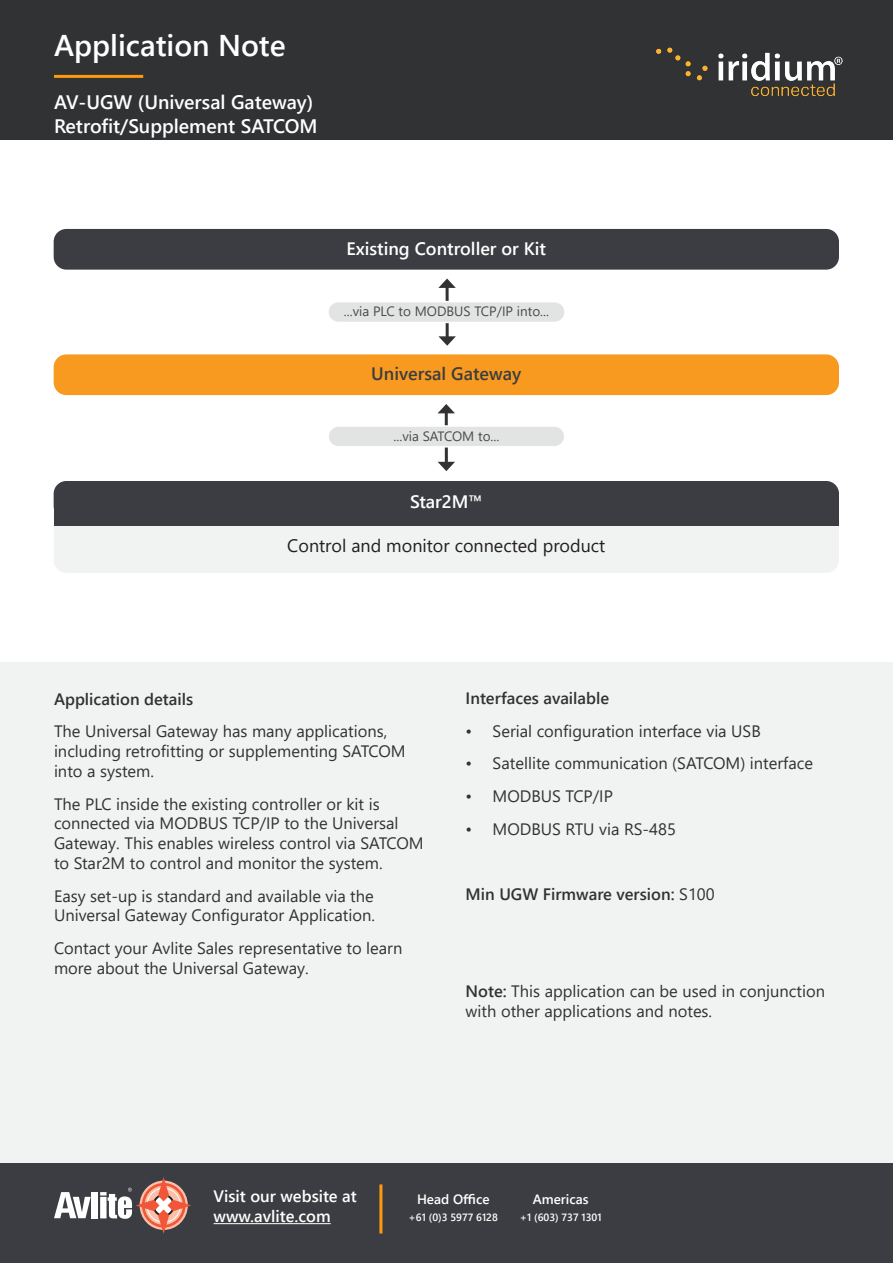
<style>
.page{position:relative;width:893px;height:1263px;background:#fff}
.page>*{position:absolute;margin:0;border:0;box-sizing:border-box;transform-origin:0 0}
.H1__White{font:600 30px "Segoe UI";color:#fff}
.H3__White{font:600 19.5px "Segoe UI";color:#fff}
.t1{font:18px "Segoe UI";color:#231f20}
.t2{font:600 18px "Segoe UI";color:#fff}
.t3{font:600 18px "Segoe UI";color:#3c3d42}
.Body__Black{font:16.5px/19.8px "Segoe UI";color:#303233}
.Body__Black-2{font:600 16.5px "Segoe UI";color:#303233}
.H3__White-2{font:600 16.5px/19.8px "Segoe UI";color:#fff}
.t4{font:13.5px "Segoe UI";color:#4a4a4a}
.t5{font:600 13.5px "Segoe UI";color:#fff}
.t6{font:600 10.5px "Segoe UI";color:#fff}
.s1{font-weight:400}
.s2{font-weight:600}
</style>
<div class="page">
<div style="left:0;top:0;width:893px;height:139px;background:#303233"></div>
<hr style="left:54px;top:75px;width:89px;height:3px;background:#ff9a0f">
<div style="left:0;top:1155px;width:893px;height:108px;background:#3c3d42"></div>
<img style="left:656px;top:47px;width:187px;height:50px">
<svg style="left:54px;top:1192px;width:37px;height:26px"></svg>
<div style="left:92px;top:1192px;width:6px;height:26px;background:#fff"></div>
<svg style="left:100px;top:1177px;width:91px;height:57px"></svg>
<hr style="left:214px;top:1223px;width:117px;height:1px;background:#fff">
<hr style="left:379px;top:1184px;width:3px;height:49px;background:#ff9a0f">
<div style="left:0;top:662px;width:893px;height:501px;background:#f1f2f2"></div>
<div style="left:54px;top:481px;width:785px;height:92px;background:#f1f2f2;border-radius:13px"></div>
<div style="left:54px;top:481px;width:785px;height:38px;background:#3c3d42;border-radius:13px"></div>
<div style="left:54px;top:492px;width:785px;height:33px;background:#3c3d42"></div>
<div style="left:54px;top:354px;width:785px;height:41px;background:#f79a1f;border-radius:13px"></div>
<hr style="left:445px;top:411px;width:3px;height:53px;background:#303233">
<svg style="left:438px;top:462px;width:17px;height:9px"></svg>
<svg style="left:438px;top:404px;width:17px;height:9px"></svg>
<div style="left:328px;top:426px;width:237px;height:21px;background:#e2e4e4;border-radius:10px"></div>
<div style="left:327px;top:425px;width:239px;height:23px;border:2px solid #fff;border-radius:10px"></div>
<hr style="left:446px;top:285px;width:3px;height:54px;background:#303233">
<svg style="left:438px;top:336px;width:18px;height:10px"></svg>
<svg style="left:438px;top:279px;width:18px;height:9px"></svg>
<div style="left:328px;top:302px;width:237px;height:20px;background:#e2e4e4;border-radius:10px"></div>
<div style="left:327px;top:301px;width:239px;height:22px;border:2px solid #fff;border-radius:10px"></div>
<div style="left:54px;top:229px;width:785px;height:41px;background:#3c3d42;border-radius:13px"></div>
<p class="H1__White" style="left:54px;top:17px;width:233px">Application Note</p>
<p class="H3__White" style="left:54px;top:84px;width:261px">AV-UGW (Universal Gateway)</p>
<p class="H3__White" style="left:54px;top:107px;width:265px">Retrofit/Supplement SATCOM</p>
<p class="t2" style="left:346px;top:231px;width:201px">Existing Controller or Kit</p>
<p class="t4" style="left:344px;top:299px;width:207px">...via PLC to MODBUS TCP/IP into...</p>
<p class="t3" style="left:371px;top:357px;width:152px">Universal Gateway</p>
<p class="t4" style="left:394px;top:423px;width:107px">...via SATCOM to...</p>
<p class="t2" style="left:410px;top:485px;width:74px">Star2M™</p>
<p class="t1" style="left:287px;top:529px;width:320px">Control and monitor connected product</p>
<p class="Body__Black-2" style="left:54px;top:683px;width:141px">Application details</p>
<p class="Body__Black" style="left:54px;top:720px;width:353px">The Universal Gateway has many applications, including retrofitting or supplementing SATCOM into a system.</p>
<p class="Body__Black" style="left:54px;top:792px;width:371px">The PLC inside the existing controller or kit is connected via MODBUS TCP/IP to the Universal Gateway. This enables wireless control via SATCOM to Star2M to control and monitor the system.</p>
<p class="Body__Black" style="left:54px;top:884px;width:322px">Easy set-up is standard and available via the<br>Universal Gateway Configurator Application.</p>
<p class="Body__Black" style="left:54px;top:937px;width:350px">Contact your Avlite Sales representative to learn more about the Universal Gateway.</p>
<p class="Body__Black-2" style="left:466px;top:683px;width:145px">Interfaces available</p>
<p class="Body__Black" style="left:466px;top:720px;width:297px">• Serial configuration interface via USB</p>
<p class="Body__Black" style="left:466px;top:752px;width:349px">• Satellite communication (SATCOM) interface</p>
<p class="Body__Black" style="left:466px;top:785px;width:149px">• MODBUS TCP/IP</p>
<p class="Body__Black" style="left:466px;top:817px;width:212px">• MODBUS RTU via RS-485</p>
<p class="Body__Black-2" style="left:466px;top:878px;width:251px">Min UGW Firmware version: <span class="s1">S100</span></p>
<p class="Body__Black" style="left:466px;top:980px;width:361px"><span class="s2">Note:</span> This application can be used in conjunction with other applications and notes.</p>
<p class="H3__White-2" style="left:214px;top:1185px;width:145px">Visit our website at www.avlite.com</p>
<p class="t5" style="left:417px;top:1186px;width:74px">Head Office</p>
<p class="t6" style="left:409px;top:1207px;width:91px">+61 (0)3 5977 6128</p>
<p class="t5" style="left:533px;top:1186px;width:57px">Americas</p>
<p class="t6" style="left:520px;top:1207px;width:83px">+1 (603) 737 1301</p>
</div>
